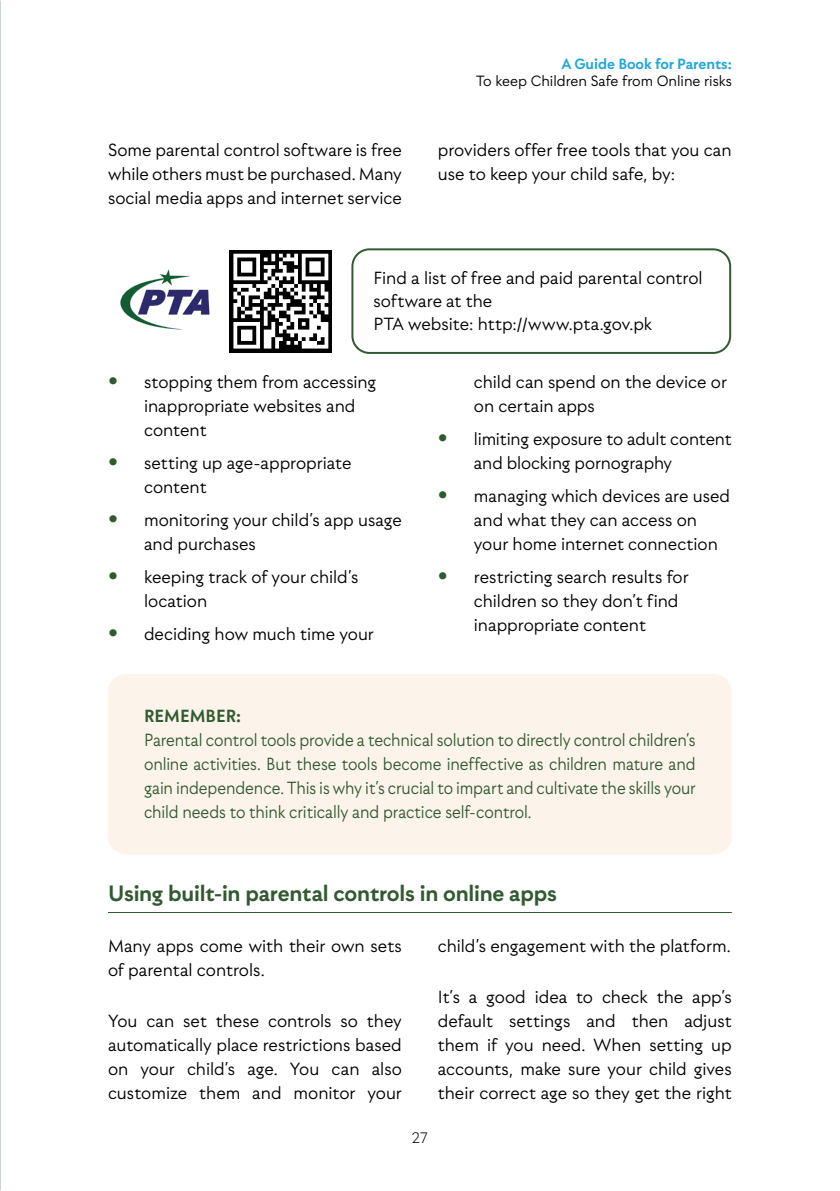
<style>
.page{position:relative;width:840px;height:1191px;background:#fff}
.page>*{position:absolute;margin:0;border:0;box-sizing:border-box;transform-origin:0 0}
.t1{font:700 24px "Utily";letter-spacing:-.01em;color:#325a31}
.t2{font:19px/24px "Utily";color:#000}
.t3{font:19px/24px "Utily";letter-spacing:-.005em;color:#325a31;text-align:justify;scale:.93 1}
.t4{font:700 19px "Utily";letter-spacing:.005em;color:#325a31}
.t5{font:300 18px "Utily";color:#000}
.t6{font:16px "Utily";color:#000}
.t7{font:700 16px "Utily";color:#24a6d8}
.s1{font-family:"Univers";font-weight:300;font-size:20px;color:#325a31}
</style>
<div class="page">
<img style="left:120px;top:269px;width:89px;height:61px">
<svg style="left:229px;top:250px;width:103px;height:102px;background:#0d0d0d"></svg>
<svg style="left:233px;top:254px;width:95px;height:94px"></svg>
<div style="left:351px;top:248px;width:379px;height:106px;border:2px solid #325a31;border-radius:17px"></div>
<hr style="left:108px;top:912px;width:623px;height:1px;background:#325a31">
<div style="left:108px;top:674px;width:623px;height:180px;background:#fcf4eb;border-radius:18px"></div>
<svg style="left:0;top:425px;width:1px;height:766px"></svg>
<p class="t7" style="left:561px;top:54px;width:172px">A Guide Book for Parents:</p>
<p class="t6" style="left:476px;top:71px;width:257px">To keep Children Safe from Online risks</p>
<p class="t2" style="left:108px;top:138px;width:295px;text-align:justify">Some parental control software is free while others must be purchased. Many social media apps and internet service</p>
<p class="t2" style="left:437px;top:138px;width:295px">providers offer free tools that you can use to keep your child safe, by:</p>
<p class="t2" style="left:373px;top:266px;width:330px;line-height:22.8px">Find a list of free and paid parental control software at the<br>PTA website: http://www.pta.gov.pk</p>
<p class="t2" style="left:144px;top:369px;width:234px;text-indent:-36px"><span class="s1">•</span> stopping them from accessing inappropriate websites and content</p>
<p class="t2" style="left:144px;top:450px;width:209px;text-indent:-36px"><span class="s1">•</span> setting up age-appropriate content</p>
<p class="t2" style="left:144px;top:507px;width:259px;text-indent:-36px"><span class="s1">•</span> monitoring your child’s app usage and purchases</p>
<p class="t2" style="left:144px;top:564px;width:216px;text-indent:-36px"><span class="s1">•</span> keeping track of your child’s location</p>
<p class="t2" style="left:108px;top:621px;width:267px"><span class="s1">•</span> deciding how much time your</p>
<p class="t2" style="left:473px;top:369px;width:254px">child can spend on the device or on certain apps</p>
<p class="t2" style="left:473px;top:426px;width:259px;text-indent:-36px"><span class="s1">•</span> limiting exposure to adult content and blocking pornography</p>
<p class="t2" style="left:473px;top:483px;width:257px;text-indent:-36px"><span class="s1">•</span> managing which devices are used and what they can access on your home internet connection</p>
<p class="t2" style="left:473px;top:564px;width:216px;text-indent:-36px"><span class="s1">•</span> restricting search results for children so they don’t find inappropriate content</p>
<p class="t4" style="left:144px;top:705px;width:99px">REMEMBER:</p>
<p class="t3" style="left:144px;top:727px;width:594px">Parental control tools provide a technical solution to directly control children’s online activities. But these tools become ineffective as children mature and gain independence. This is why it’s crucial to impart and cultivate the skills your child needs to think critically and practice self-control.</p>
<p class="t1" style="left:108px;top:879px;width:450px">Using built-in parental controls in online apps</p>
<p class="t2" style="left:108px;top:933px;width:295px">Many apps come with their own sets of parental controls.</p>
<p class="t2" style="left:108px;top:1008px;width:295px;text-align:justify">You can set these controls so they automatically place restrictions based on your child’s age. You can also customize them and monitor your</p>
<p class="t2" style="left:437px;top:933px;width:294px">child’s engagement with the platform.</p>
<p class="t2" style="left:437px;top:984px;width:295px;text-align:justify">It’s a good idea to check the app’s default settings and then adjust them if you need. When setting up accounts, make sure your child gives their correct age so they get the right</p>
<p class="t5" style="left:411px;top:1126px;width:18px">27</p>
</div>
